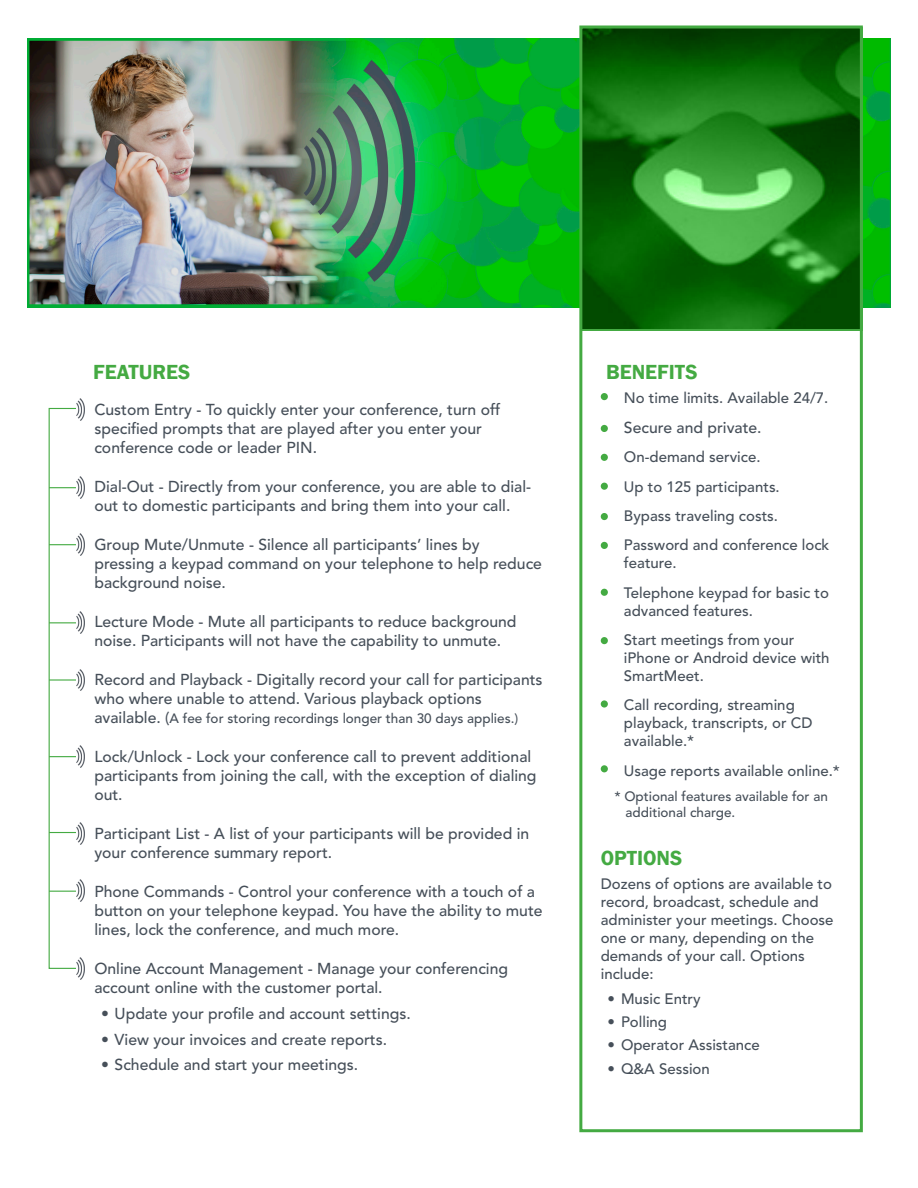
<style>
.page{position:relative;width:918px;height:1188px;background:#fff}
.page>*{position:absolute;margin:0;border:0;box-sizing:border-box;transform-origin:0 0}
.t1{font:600 21px "Franklin Gothic";color:#44aa42}
.t2{font:500 15.75px/18.9px "Avenir LT Std";color:#464f59}
.t3{font:500 15px/18px "Avenir LT Std";color:#464f59}
.t4{font:500 13.5px "Avenir LT Std";color:#464f59}
.s1{font-size:15.75px}
</style>
<div class="page">
<img style="left:27px;top:39px;width:864px;height:268px">
<img style="left:583px;top:30px;width:276px;height:299px">
<div style="left:579px;top:26px;width:284px;height:1106px;border:3px solid #44aa42"></div>
<div style="left:49px;top:408px;width:29px;height:561px;border:1px solid #44aa42"></div>
<svg style="left:49px;top:485px;width:27px;height:6px"></svg>
<svg style="left:49px;top:542px;width:27px;height:6px"></svg>
<svg style="left:49px;top:620px;width:27px;height:6px"></svg>
<hr style="left:49px;top:679px;width:28px;height:2px;background:#44aa42">
<svg style="left:49px;top:754px;width:27px;height:5px"></svg>
<svg style="left:49px;top:830px;width:27px;height:5px"></svg>
<svg style="left:49px;top:888px;width:27px;height:6px"></svg>
<img style="left:76px;top:398px;width:9px;height:22px">
<img style="left:76px;top:477px;width:9px;height:21px">
<img style="left:76px;top:534px;width:9px;height:22px">
<img style="left:76px;top:612px;width:9px;height:22px">
<img style="left:76px;top:669px;width:9px;height:22px">
<img style="left:76px;top:746px;width:9px;height:22px">
<img style="left:76px;top:822px;width:9px;height:22px">
<img style="left:76px;top:879px;width:9px;height:22px">
<img style="left:76px;top:958px;width:8px;height:22px">
<div style="left:601px;top:393px;width:7px;height:7px;background:#44aa42;border-radius:50%"></div>
<div style="left:601px;top:425px;width:7px;height:7px;background:#44aa42;border-radius:50%"></div>
<div style="left:601px;top:454px;width:7px;height:7px;background:#44aa42;border-radius:50%"></div>
<div style="left:601px;top:483px;width:7px;height:7px;background:#44aa42;border-radius:50%"></div>
<div style="left:601px;top:513px;width:7px;height:7px;background:#44aa42;border-radius:50%"></div>
<div style="left:601px;top:542px;width:7px;height:7px;background:#44aa42;border-radius:50%"></div>
<div style="left:601px;top:589px;width:7px;height:7px;background:#44aa42;border-radius:50%"></div>
<div style="left:601px;top:637px;width:7px;height:7px;background:#44aa42;border-radius:50%"></div>
<div style="left:601px;top:700px;width:7px;height:8px;background:#44aa42;border-radius:50%"></div>
<div style="left:601px;top:765px;width:7px;height:7px;background:#44aa42;border-radius:50%"></div>
<p class="t1" style="left:93px;top:359px;width:99px">FEATURES</p>
<p class="t2" style="left:94px;top:401px;width:407px">Custom Entry - To quickly enter your conference, turn off specified prompts that are played after you enter your conference code or leader PIN.</p>
<p class="t2" style="left:94px;top:478px;width:438px">Dial-Out - Directly from your conference, you are able to dial&shy;out to domestic participants and bring them into your call.</p>
<p class="t2" style="left:94px;top:536px;width:449px">Group Mute/Unmute - Silence all participants’ lines by pressing a keypad command on your telephone to help reduce background noise.</p>
<p class="t2" style="left:94px;top:613px;width:424px">Lecture Mode - Mute all participants to reduce background noise. Participants will not have the capability to unmute.</p>
<p class="t2" style="left:94px;top:671px;width:450px">Record and Playback - Digitally record your call for participants who where unable to attend. Various playback options</p>
<p class="t4" style="left:94px;top:711px;width:425px"><span class="s1">available. (</span>A fee for storing recordings longer than 30 days applies.)</p>
<p class="t2" style="left:94px;top:748px;width:444px">Lock/Unlock - Lock your conference call to prevent additional participants from joining the call, with the exception of dialing out.</p>
<p class="t2" style="left:94px;top:825px;width:436px">Participant List - A list of your participants will be provided in your conference summary report.</p>
<p class="t2" style="left:94px;top:883px;width:450px">Phone Commands - Control your conference with a touch of a button on your telephone keypad. You have the ability to mute lines, lock the conference, and much more.</p>
<p class="t2" style="left:94px;top:960px;width:415px">Online Account Management - Manage your conferencing account online with the customer portal.</p>
<p class="t2" style="left:101px;top:1004px;width:311px">• Update your profile and account settings.</p>
<p class="t2" style="left:101px;top:1030px;width:288px">• View your invoices and create reports.</p>
<p class="t2" style="left:101px;top:1056px;width:259px">• Schedule and start your meetings.</p>
<p class="t1" style="left:606px;top:359px;width:93px">BENEFITS</p>
<p class="t3" style="left:624px;top:389px;width:206px">No time limits. Available 24/7.</p>
<p class="t2" style="left:624px;top:419px;width:139px">Secure and private.</p>
<p class="t3" style="left:624px;top:449px;width:138px">On-demand service.</p>
<p class="t3" style="left:624px;top:478px;width:157px">Up to 125 participants.</p>
<p class="t3" style="left:624px;top:507px;width:156px">Bypass traveling costs.</p>
<p class="t3" style="left:624px;top:537px;width:207px">Password and conference lock feature.</p>
<p class="t3" style="left:624px;top:584px;width:207px">Telephone keypad for basic to advanced features.</p>
<p class="t3" style="left:624px;top:631px;width:207px">Start meetings from your iPhone or Android device with<br>SmartMeet.</p>
<p class="t3" style="left:624px;top:697px;width:190px">Call recording, streaming playback, transcripts, or CD available.*</p>
<p class="t3" style="left:624px;top:762px;width:217px">Usage reports available online.*</p>
<p class="t4" style="left:614px;top:788px;width:215px">* Optional features available for an</p>
<p class="t4" style="left:626px;top:804px;width:111px">additional charge.</p>
<p class="t1" style="left:601px;top:845px;width:83px">OPTIONS</p>
<p class="t3" style="left:601px;top:875px;width:234px">Dozens of options are available to record, broadcast, schedule and administer your meetings. Choose one or many, depending on the demands of your call. Options include:</p>
<p class="t3" style="left:608px;top:990px;width:95px">• Music Entry</p>
<p class="t3" style="left:608px;top:1013px;width:61px">• Polling</p>
<p class="t3" style="left:608px;top:1037px;width:154px">• Operator Assistance</p>
<p class="t3" style="left:608px;top:1060px;width:104px">• Q&amp;A Session</p>
</div>
